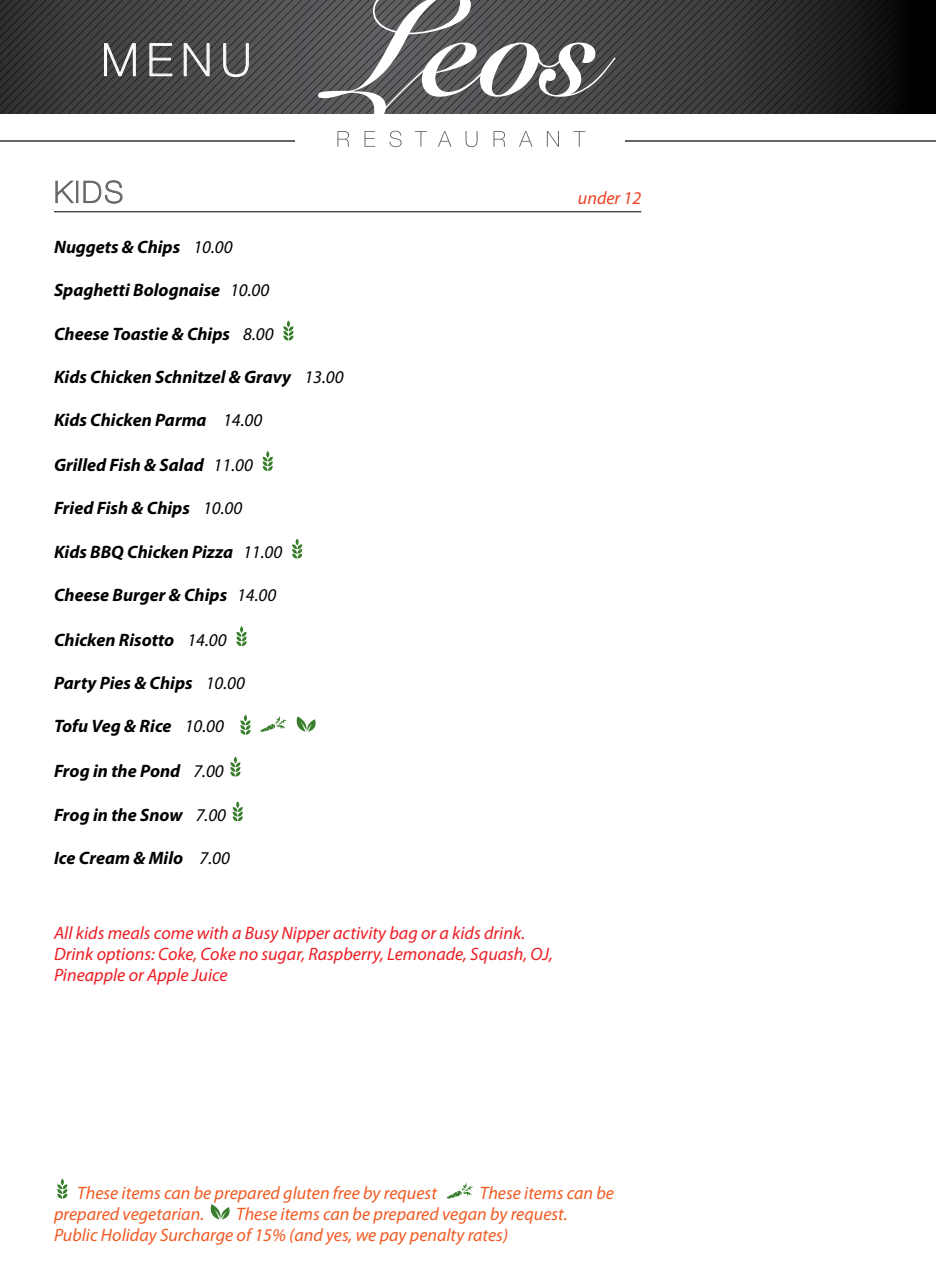
<style>
.page{position:relative;width:936px;height:1276px;background:#fff}
.page>*{position:absolute;margin:0;border:0;box-sizing:border-box;transform-origin:0 0}
.t1{font:100 45px "Helvetica Neue LT";color:#fff}
.t2{font:100 30px "Helvetica Neue LT";color:#636466}
.t3{font:italic 700 18px "Myriad Pro";color:#000}
.t4{font:italic 18px/21px "Myriad Pro";color:#f15a22}
.t5{font:italic 18px/21px "Myriad Pro";color:#ed1d24}
.t6{font:italic 18px "Myriad Pro";color:#ef4123}
.s1{font-weight:400}
</style>
<div class="page">
<svg style="left:337px;top:131px;width:12px;height:16px"></svg>
<svg style="left:364px;top:131px;width:11px;height:16px"></svg>
<svg style="left:389px;top:131px;width:12px;height:16px"></svg>
<svg style="left:415px;top:131px;width:12px;height:16px"></svg>
<svg style="left:438px;top:131px;width:13px;height:16px"></svg>
<svg style="left:465px;top:131px;width:12px;height:16px"></svg>
<svg style="left:493px;top:131px;width:12px;height:16px"></svg>
<svg style="left:519px;top:131px;width:13px;height:16px"></svg>
<svg style="left:547px;top:131px;width:12px;height:16px"></svg>
<svg style="left:573px;top:131px;width:12px;height:16px"></svg>
<hr style="left:0;top:140px;width:295px;height:2px;background:#636466">
<hr style="left:625px;top:140px;width:310px;height:2px;background:#636466">
<svg style="left:0;top:0;width:936px;height:114px"></svg>
<svg style="left:57px;top:1178px;width:11px;height:20px"></svg>
<svg style="left:446px;top:1182px;width:27px;height:16px"></svg>
<svg style="left:210px;top:1204px;width:20px;height:15px"></svg>
<svg style="left:283px;top:321px;width:11px;height:19px"></svg>
<svg style="left:263px;top:451px;width:10px;height:20px"></svg>
<svg style="left:292px;top:538px;width:10px;height:20px"></svg>
<svg style="left:236px;top:626px;width:11px;height:20px"></svg>
<svg style="left:240px;top:715px;width:11px;height:19px"></svg>
<svg style="left:260px;top:716px;width:27px;height:16px"></svg>
<svg style="left:296px;top:716px;width:20px;height:16px"></svg>
<svg style="left:230px;top:756px;width:11px;height:20px"></svg>
<svg style="left:233px;top:801px;width:10px;height:20px"></svg>
<svg style="left:55px;top:180px;width:19px;height:23px"></svg>
<div style="left:76px;top:181px;width:2px;height:22px;border:1px solid #636466"></div>
<svg style="left:83px;top:180px;width:40px;height:24px"></svg>
<hr style="left:54px;top:211px;width:587px;height:1px;background:#000">
<h1 class="t1" style="left:102px;top:34px;width:151px">MENU</h1>
<h2 class="t2" style="left:54px;top:175px;width:71px">KIDS</h2>
<p class="t3" style="left:54px;top:235px;width:180px">Nuggets &amp; Chips <span class="s1">10.00</span></p>
<p class="t3" style="left:54px;top:278px;width:217px">Spaghetti Bolognaise <span class="s1">10.00</span></p>
<p class="t3" style="left:54px;top:323px;width:221px">Cheese Toastie &amp; Chips <span class="s1">8.00</span></p>
<p class="t3" style="left:54px;top:365px;width:291px">Kids Chicken Schnitzel &amp; Gravy <span class="s1">13.00</span></p>
<p class="t3" style="left:54px;top:408px;width:210px">Kids Chicken Parma <span class="s1">14.00</span></p>
<p class="t3" style="left:54px;top:453px;width:200px">Grilled Fish &amp; Salad <span class="s1">11.00</span></p>
<p class="t3" style="left:54px;top:496px;width:190px">Fried Fish &amp; Chips <span class="s1">10.00</span></p>
<p class="t3" style="left:54px;top:541px;width:230px">Kids BBQ Chicken Pizza <span class="s1">11.00</span></p>
<p class="t3" style="left:54px;top:583px;width:224px">Cheese Burger &amp; Chips <span class="s1">14.00</span></p>
<p class="t3" style="left:54px;top:628px;width:174px">Chicken Risotto <span class="s1">14.00</span></p>
<p class="t3" style="left:54px;top:671px;width:192px">Party Pies &amp; Chips <span class="s1">10.00</span></p>
<p class="t3" style="left:54px;top:714px;width:171px">Tofu Veg &amp; Rice <span class="s1">10.00</span></p>
<p class="t3" style="left:54px;top:758px;width:171px">Frog in the Pond <span class="s1">7.00</span></p>
<p class="t3" style="left:54px;top:803px;width:173px">Frog in the Snow <span class="s1">7.00</span></p>
<p class="t3" style="left:54px;top:846px;width:177px">Ice Cream &amp; Milo <span class="s1">7.00</span></p>
<p class="t5" style="left:54px;top:921px;width:500px">All kids meals come with a Busy Nipper activity bag or a kids drink.<br>Drink options: Coke, Coke no sugar, Raspberry, Lemonade, Squash, OJ,<br>Pineapple or Apple Juice</p>
<p class="t6" style="left:578px;top:187px;width:65px">under 12</p>
<p class="t4" style="left:77px;top:1181px;width:361px">These items can be prepared gluten free by request</p>
<p class="t4" style="left:480px;top:1181px;width:136px">These items can be</p>
<p class="t4" style="left:54px;top:1202px;width:152px">prepared vegetarian.</p>
<p class="t4" style="left:54px;top:1202px;width:515px;text-indent:182px">These items can be prepared vegan by request.<br>Public Holiday Surcharge of 15% (and yes, we pay penalty rates)</p>
</div>
